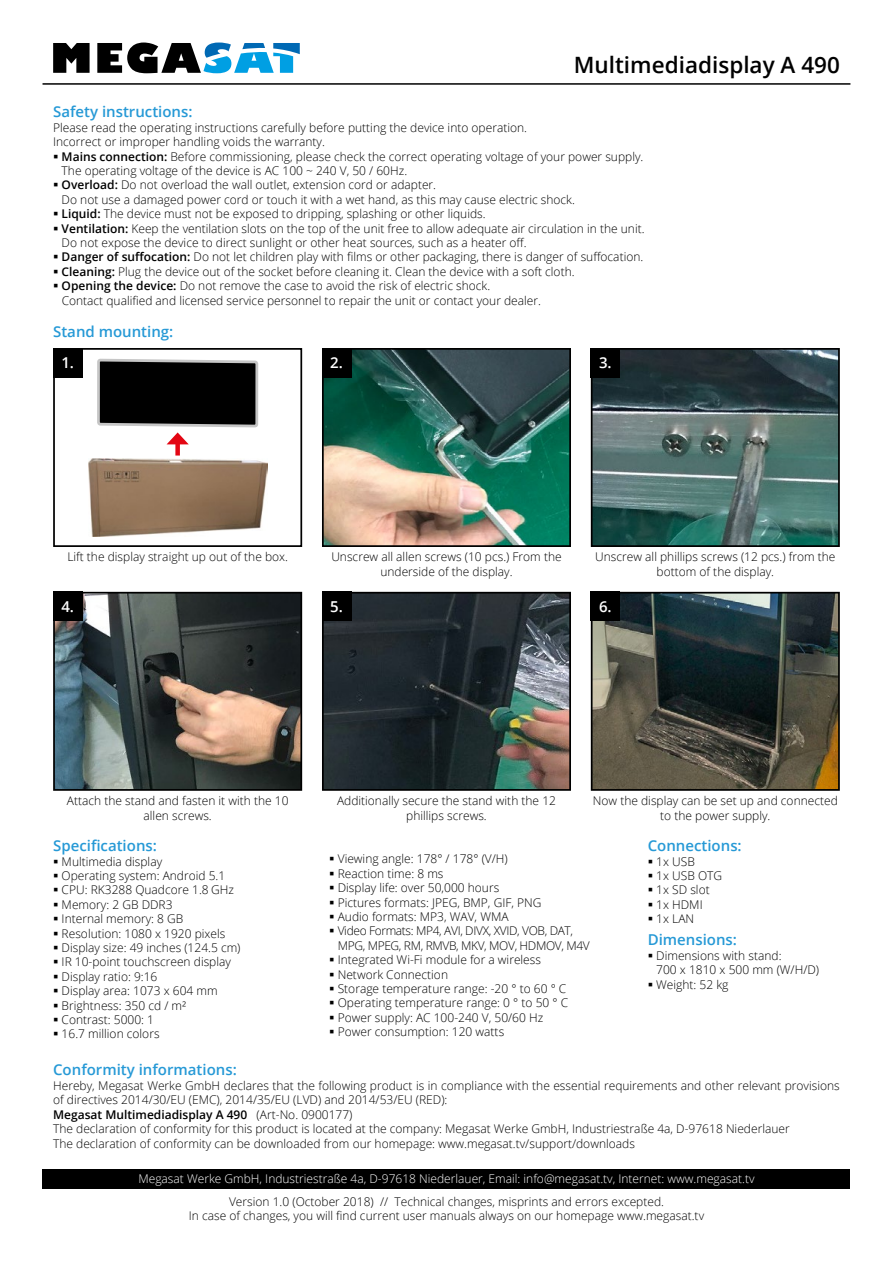
<style>
.page{position:relative;width:893px;height:1263px;background:#fff}
.page>*{position:absolute;margin:0;border:0;box-sizing:border-box;transform-origin:0 0}
.t1{font:600 22.5px "Open Sans";color:#000}
.t2{font:600 15px "Open Sans";color:#2699d6}
.t3{font:600 15px "Open Sans";color:#fff}
.t4{font:300 12px/14.4px "Open Sans";color:#000}
.t5{font:300 12px "Open Sans";color:#fff}
.s1{font-weight:600}
</style>
<div class="page">
<svg style="left:53px;top:43px;width:37px;height:30px"></svg>
<svg style="left:97px;top:43px;width:203px;height:30px"></svg>
<hr style="left:43px;top:83px;width:807px;height:2px;background:#000">
<div style="left:43px;top:1169px;width:807px;height:19px;background:#000"></div>
<img style="left:88px;top:458px;width:179px;height:78px">
<div style="left:53px;top:348px;width:249px;height:199px;border:2px solid #000"></div>
<img style="left:56px;top:595px;width:243px;height:193px">
<div style="left:53px;top:592px;width:249px;height:199px;border:2px solid #000"></div>
<img style="left:325px;top:351px;width:243px;height:193px">
<div style="left:322px;top:348px;width:249px;height:199px;border:2px solid #000"></div>
<img style="left:325px;top:595px;width:243px;height:193px">
<div style="left:322px;top:592px;width:249px;height:199px;border:2px solid #000"></div>
<img style="left:594px;top:351px;width:243px;height:193px">
<div style="left:591px;top:348px;width:249px;height:199px;border:2px solid #000"></div>
<img style="left:594px;top:595px;width:243px;height:193px">
<div style="left:591px;top:592px;width:249px;height:199px;border:2px solid #000"></div>
<div style="left:175px;top:440px;width:5px;height:15px;background:#e30613"></div>
<svg style="left:97px;top:358px;width:162px;height:86px"></svg>
<div style="left:53px;top:348px;width:29px;height:29px;background:#000"></div>
<div style="left:53px;top:592px;width:29px;height:29px;background:#000"></div>
<div style="left:322px;top:348px;width:29px;height:29px;background:#000"></div>
<div style="left:322px;top:592px;width:29px;height:29px;background:#000"></div>
<div style="left:591px;top:348px;width:29px;height:29px;background:#000"></div>
<div style="left:591px;top:592px;width:29px;height:29px;background:#000"></div>
<h1 class="t1" style="left:574px;top:50px;width:268px">Multimediadisplay A 490</h1>
<p class="t2" style="left:53px;top:102px;width:141px">Safety instructions:</p>
<p class="t4" style="left:53px;top:120px;width:475px">Please read the operating instructions carefully before putting the device into operation.<br>Incorrect or improper handling voids the warranty.</p>
<p class="t4" style="left:62px;top:149px;width:584px"><span class="s1">Mains connection:</span> Before commissioning, please check the correct operating voltage of your power supply.<br>The operating voltage of the device is AC 100 ~ 240 V, 50 / 60Hz.<br><span class="s1">Overload:</span> Do not overload the wall outlet, extension cord or adapter.<br>Do not use a damaged power cord or touch it with a wet hand, as this may cause electric shock.<br><span class="s1">Liquid:</span> The device must not be exposed to dripping, splashing or other liquids.<br><span class="s1">Ventilation:</span> Keep the ventilation slots on the top of the unit free to allow adequate air circulation in the unit.<br>Do not expose the device to direct sunlight or other heat sources, such as a heater off.<br><span class="s1">Danger of suffocation:</span> Do not let children play with films or other packaging, there is danger of suffocation.<br><span class="s1">Cleaning:</span> Plug the device out of the socket before cleaning it. Clean the device with a soft cloth.<br><span class="s1">Opening the device:</span> Do not remove the case to avoid the risk of electric shock.<br>Contact qualified and licensed service personnel to repair the unit or contact your dealer.</p>
<p class="t2" style="left:53px;top:322px;width:122px">Stand mounting:</p>
<p class="t3" style="left:61px;top:353px;width:14px">1.</p>
<p class="t3" style="left:330px;top:353px;width:14px">2.</p>
<p class="t3" style="left:599px;top:353px;width:14px">3.</p>
<p class="t4" style="left:67px;top:550px;width:222px">Lift the display straight up out of the box.</p>
<p class="t3" style="left:61px;top:596px;width:14px">4.</p>
<p class="t4" style="left:331px;top:550px;width:232px;text-align:center">Unscrew all allen screws (10 pcs.) From the underside of the display.</p>
<p class="t3" style="left:330px;top:596px;width:14px">5.</p>
<p class="t4" style="left:595px;top:550px;width:242px;text-align:center">Unscrew all phillips screws (12 pcs.) from the bottom of the display.</p>
<p class="t3" style="left:599px;top:596px;width:14px">6.</p>
<p class="t4" style="left:67px;top:793px;width:223px;text-align:center">Attach the stand and fasten it with the 10 allen screws.</p>
<p class="t4" style="left:337px;top:793px;width:221px;text-align:center">Additionally secure the stand with the 12 phillips screws.</p>
<p class="t4" style="left:593px;top:793px;width:246px;text-align:center">Now the display can be set up and connected to the power supply.</p>
<p class="t2" style="left:53px;top:835px;width:105px">Specifications:</p>
<p class="t4" style="left:62px;top:854px;width:180px">Multimedia display<br>Operating system: Android 5.1<br>CPU: RK3288 Quadcore 1.8 GHz<br>Memory: 2 GB DDR3<br>Internal memory: 8 GB<br>Resolution: 1080 x 1920 pixels<br>Display size: 49 inches (124.5 cm)<br>IR 10-point touchscreen display<br>Display ratio: 9:16<br>Display area: 1073 x 604 mm<br>Brightness: 350 cd / m²<br>Contrast: 5000: 1<br>16.7 million colors</p>
<p class="t4" style="left:338px;top:851px;width:254px">Viewing angle: 178° / 178° (V/H)<br>Reaction time: 8 ms<br>Display life: over 50,000 hours<br>Pictures formats: JPEG, BMP, GIF, PNG<br>Audio formats: MP3, WAV, WMA<br>Video Formats: MP4, AVI, DIVX, XVID, VOB, DAT, MPG, MPEG, RM, RMVB, MKV, MOV, HDMOV, M4V Integrated Wi-Fi module for a wireless<br>Network Connection<br>Storage temperature range: -20 ° to 60 ° C Operating temperature range: 0 ° to 50 ° C Power supply: AC 100-240 V, 50/60 Hz<br>Power consumption: 120 watts</p>
<p class="t2" style="left:648px;top:835px;width:95px">Connections:</p>
<p class="t4" style="left:656px;top:854px;width:67px">1x USB<br>1x USB OTG<br>1x SD slot<br>1x HDMI<br>1x LAN</p>
<p class="t2" style="left:648px;top:930px;width:91px">Dimensions:</p>
<p class="t4" style="left:656px;top:948px;width:164px">Dimensions with stand:<br>700 x 1810 x 500 mm (W/H/D)<br>Weight: 52 kg</p>
<p class="t2" style="left:53px;top:1060px;width:185px">Conformity informations:</p>
<p class="t4" style="left:53px;top:1078px;width:788px">Hereby, Megasat Werke GmbH declares that the following product is in compliance with the essential requirements and other relevant provisions of directives 2014/30/EU (EMC), 2014/35/EU (LVD) and 2014/53/EU (RED):<br><span class="s1">Megasat Multimediadisplay A 490</span> (Art-No. 0900177)<br>The declaration of conformity for this product is located at the company: Megasat Werke GmbH, Industriestraße 4a, D-97618 Niederlauer<br>The declaration of conformity can be downloaded from our homepage: www.megasat.tv/support/downloads</p>
<p class="t5" style="left:138px;top:1171px;width:618px">Megasat Werke GmbH, Industriestraße 4a, D-97618 Niederlauer, Email: info@megasat.tv, Internet: www.megasat.tv</p>
<p class="t4" style="left:189px;top:1194px;width:517px;text-align:center">Version 1.0 (October 2018) // Technical changes, misprints and errors excepted.<br>In case of changes, you will find current user manuals always on our homepage www.megasat.tv</p>
</div>
